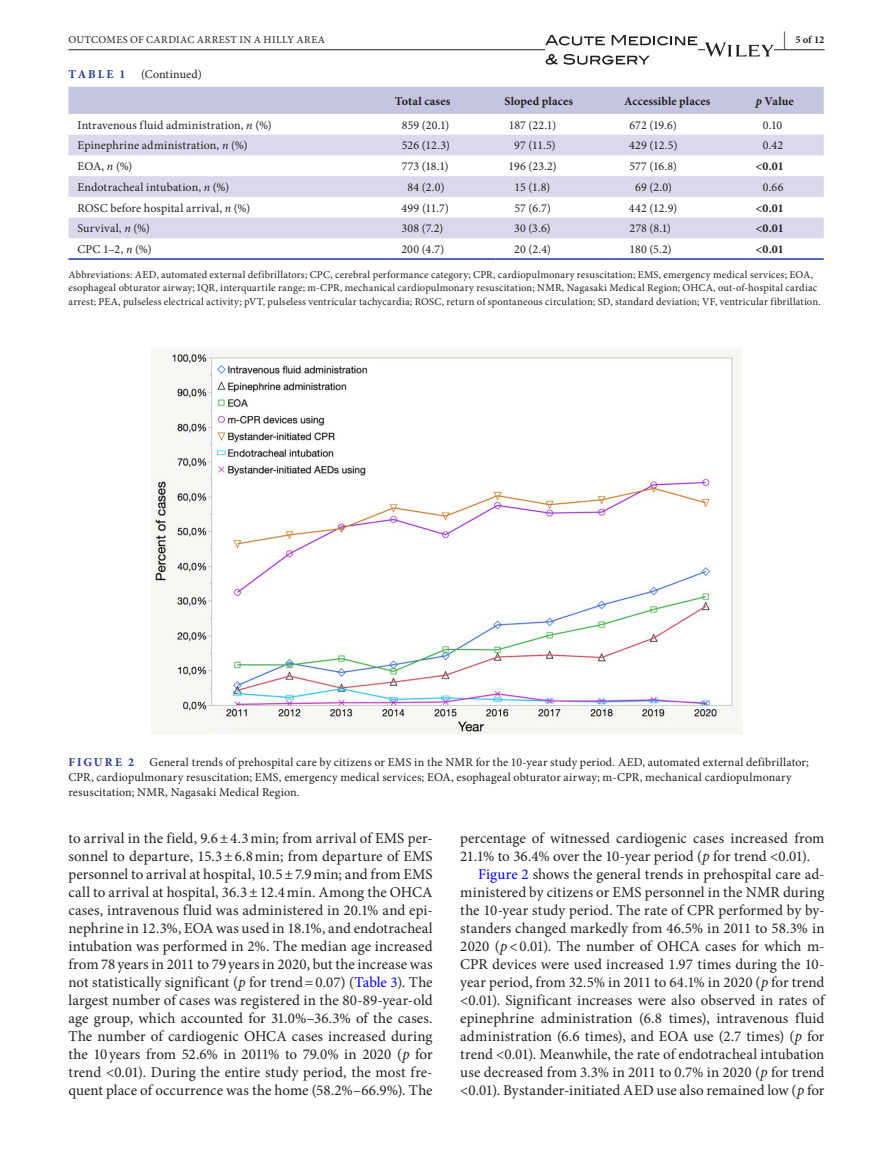
<style>
.page{position:relative;width:893px;height:1174px;background:#fff}
.page>*{position:absolute;margin:0;border:0;box-sizing:border-box;transform-origin:0 0}
.t1{font:15px/18px "Minion Pro";letter-spacing:.005em;color:#231f20;text-align:justify}
.t2{font:12px/15px "Minion Pro";letter-spacing:.015em;color:#231f20}
.t3{font:700 12px "Minion Pro";letter-spacing:.01em;color:#231f20}
.t4{font:700 12px "Minion Pro";letter-spacing:.17em;color:#27388e}
.t5{font:10.5px/13.5px "Minion Pro";letter-spacing:.02em;color:#231f20}
.t6{font:10.5px "Minion Pro";letter-spacing:.04em;color:#231f20}
.t7{font:700 10.5px "Minion Pro";color:#231f20}
.s1{font-size:18px}
.s2{font-style:italic}
.s3{color:#00f}
</style>
<div class="page">
<hr style="left:68px;top:49px;width:756px;height:1px;background:#231f20">
<div style="left:545px;top:35px;width:152px;height:30px;background:#fff"></div>
<svg style="left:545px;top:35px;width:60px;height:10px"></svg>
<svg style="left:612px;top:35px;width:85px;height:10px"></svg>
<svg style="left:546px;top:54px;width:104px;height:11px"></svg>
<svg style="left:705px;top:42px;width:69px;height:15px"></svg>
<div style="left:68px;top:87px;width:756px;height:27px;background:#c6c5e0"></div>
<svg style="left:68px;top:135px;width:756px;height:103px;fill:#dad9eb"></svg>
<hr style="left:68px;top:258px;width:318px;height:2px;background:#27388e">
<hr style="left:386px;top:258px;width:110px;height:2px;background:#27388e">
<hr style="left:496px;top:258px;width:119px;height:2px;background:#27388e">
<hr style="left:615px;top:258px;width:132px;height:2px;background:#27388e">
<hr style="left:747px;top:258px;width:77px;height:2px;background:#27388e">
<img style="left:151px;top:349px;width:591px;height:385px">
<p class="t6" style="left:69px;top:32px;width:258px">OUTCOMES OF CARDIAC ARREST IN A HILLY AREA</p>
<p class="t7" style="left:783px;top:32px;width:43px"><span class="s1">|</span> 5 of 12</p>
<p class="t4" style="left:69px;top:65px;width:59px">TABLE 1</p>
<p class="t2" style="left:141px;top:66px;width:62px">(Continued)</p>
<p class="t3" style="left:395px;top:92px;width:57px">Total cases</p>
<p class="t3" style="left:505px;top:92px;width:70px">Sloped places</p>
<p class="t3" style="left:624px;top:92px;width:88px">Accessible places</p>
<p class="t3" style="left:756px;top:92px;width:39px"><span class="s2">p</span> Value</p>
<p class="t2" style="left:77px;top:117px;width:196px">Intravenous fluid administration, <span class="s2">n</span> (%)</p>
<p class="t2" style="left:402px;top:117px;width:49px">859 (20.1)</p>
<p class="t2" style="left:509px;top:117px;width:49px">187 (22.1)</p>
<p class="t2" style="left:629px;top:117px;width:49px">672 (19.6)</p>
<p class="t2" style="left:763px;top:117px;width:21px">0.10</p>
<p class="t2" style="left:77px;top:138px;width:172px">Epinephrine administration, <span class="s2">n</span> (%)</p>
<p class="t2" style="left:402px;top:138px;width:49px">526 (12.3)</p>
<p class="t2" style="left:514px;top:138px;width:43px">97 (11.5)</p>
<p class="t2" style="left:629px;top:138px;width:50px">429 (12.5)</p>
<p class="t2" style="left:763px;top:138px;width:22px">0.42</p>
<p class="t2" style="left:77px;top:159px;width:56px">EOA, <span class="s2">n</span> (%)</p>
<p class="t2" style="left:402px;top:159px;width:48px">773 (18.1)</p>
<p class="t2" style="left:509px;top:159px;width:50px">196 (23.2)</p>
<p class="t2" style="left:629px;top:159px;width:49px">577 (16.8)</p>
<p class="t3" style="left:756px;top:158px;width:29px">&lt;0.01</p>
<p class="t2" style="left:77px;top:180px;width:153px">Endotracheal intubation, <span class="s2">n</span> (%)</p>
<p class="t2" style="left:407px;top:180px;width:39px">84 (2.0)</p>
<p class="t2" style="left:515px;top:180px;width:37px">15 (1.8)</p>
<p class="t2" style="left:635px;top:180px;width:38px">69 (2.0)</p>
<p class="t2" style="left:763px;top:180px;width:22px">0.66</p>
<p class="t2" style="left:77px;top:200px;width:174px">ROSC before hospital arrival, <span class="s2">n</span> (%)</p>
<p class="t2" style="left:402px;top:200px;width:49px">499 (11.7)</p>
<p class="t2" style="left:514px;top:200px;width:38px">57 (6.7)</p>
<p class="t2" style="left:629px;top:200px;width:50px">442 (12.9)</p>
<p class="t3" style="left:756px;top:199px;width:29px">&lt;0.01</p>
<p class="t2" style="left:77px;top:221px;width:74px">Survival, <span class="s2">n</span> (%)</p>
<p class="t2" style="left:401px;top:221px;width:43px">308 (7.2)</p>
<p class="t2" style="left:514px;top:221px;width:38px">30 (3.6)</p>
<p class="t2" style="left:630px;top:221px;width:43px">278 (8.1)</p>
<p class="t3" style="left:756px;top:220px;width:29px">&lt;0.01</p>
<p class="t2" style="left:77px;top:242px;width:76px">CPC 1–2, <span class="s2">n</span> (%)</p>
<p class="t2" style="left:401px;top:242px;width:44px">200 (4.7)</p>
<p class="t2" style="left:514px;top:242px;width:38px">20 (2.4)</p>
<p class="t2" style="left:630px;top:242px;width:43px">180 (5.2)</p>
<p class="t3" style="left:756px;top:241px;width:29px">&lt;0.01</p>
<p class="t5" style="left:68px;top:268px;width:754px">Abbreviations: AED, automated external defibrillators; CPC, cerebral performance category; CPR, cardiopulmonary resuscitation; EMS, emergency medical services; EOA, esophageal obturator airway; IQR, interquartile range; m-CPR, mechanical cardiopulmonary resuscitation; NMR, Nagasaki Medical Region; OHCA, out-of-hospital cardiac arrest; PEA, pulseless electrical activity; pVT, pulseless ventricular tachycardia; ROSC, return of spontaneous circulation; SD, standard deviation; VF, ventricular fibrillation.</p>
<p class="t2" style="left:68px;top:754px;width:742px;text-indent:81px">General trends of prehospital care by citizens or EMS in the NMR for the 10-year study period. AED, automated external defibrillator;<br>CPR, cardiopulmonary resuscitation; EMS, emergency medical services; EOA, esophageal obturator airway; m-CPR, mechanical cardiopulmonary resuscitation; NMR, Nagasaki Medical Region.</p>
<p class="t4" style="left:69px;top:753px;width:67px">FIGURE 2</p>
<p class="t1" style="left:68px;top:829px;width:366px">to arrival in the field, 9.6±4.3min; from arrival of EMS per&shy;sonnel to departure, 15.3±6.8min; from departure of EMS personnel to arrival at hospital, 10.5±7.9min; and from EMS call to arrival at hospital, 36.3±12.4min. Among the OHCA cases, intravenous fluid was administered in 20.1% and epi&shy;nephrine in 12.3%, EOA was used in 18.1%, and endotracheal intubation was performed in 2%. The median age increased from 78 years in 2011 to 79 years in 2020, but the increase was not statistically significant (<span class="s2">p</span> for trend=0.07) (<span class="s3">Table 3</span>). The largest number of cases was registered in the 80-89-year-old age group, which accounted for 31.0%–36.3% of the cases.<br>The number of cardiogenic OHCA cases increased during the 10 years from 52.6% in 2011% to 79.0% in 2020 (<span class="s2">p</span> for trend &lt;0.01). During the entire study period, the most fre&shy;quent place of occurrence was the home (58.2%–66.9%). The</p>
<p class="t1" style="left:460px;top:829px;width:366px">percentage of witnessed cardiogenic cases increased from</p>
<p class="t1" style="left:460px;top:847px;width:351px">21.1% to 36.4% over the 10-year period (<span class="s2">p</span> for trend &lt;0.01).</p>
<p class="t1" style="left:478px;top:865px;width:348px"><span class="s3">Figure 2</span> shows the general trends in prehospital care ad-</p>
<p class="t1" style="left:460px;top:883px;width:366px">ministered by citizens or EMS personnel in the NMR during</p>
<p class="t1" style="left:460px;top:901px;width:366px">the 10-year study period. The rate of CPR performed by by-</p>
<p class="t1" style="left:460px;top:919px;width:366px">standers changed markedly from 46.5% in 2011 to 58.3% in</p>
<p class="t1" style="left:460px;top:937px;width:366px">2020 (<span class="s2">p</span>&lt;0.01). The number of OHCA cases for which m-</p>
<p class="t1" style="left:460px;top:955px;width:366px">CPR devices were used increased 1.97 times during the 10-</p>
<p class="t1" style="left:460px;top:973px;width:366px">year period, from 32.5% in 2011 to 64.1% in 2020 (<span class="s2">p</span> for trend</p>
<p class="t1" style="left:460px;top:991px;width:366px">&lt;0.01). Significant increases were also observed in rates of</p>
<p class="t1" style="left:460px;top:1009px;width:366px">epinephrine administration (6.8 times), intravenous fluid</p>
<p class="t1" style="left:460px;top:1027px;width:366px">administration (6.6 times), and EOA use (2.7 times) (<span class="s2">p</span> for</p>
<p class="t1" style="left:460px;top:1045px;width:366px">trend &lt;0.01). Meanwhile, the rate of endotracheal intubation</p>
<p class="t1" style="left:460px;top:1063px;width:366px">use decreased from 3.3% in 2011 to 0.7% in 2020 (<span class="s2">p</span> for trend</p>
<p class="t1" style="left:460px;top:1081px;width:366px">&lt;0.01). Bystander-initiated AED use also remained low (<span class="s2">p</span> for</p>
</div>
